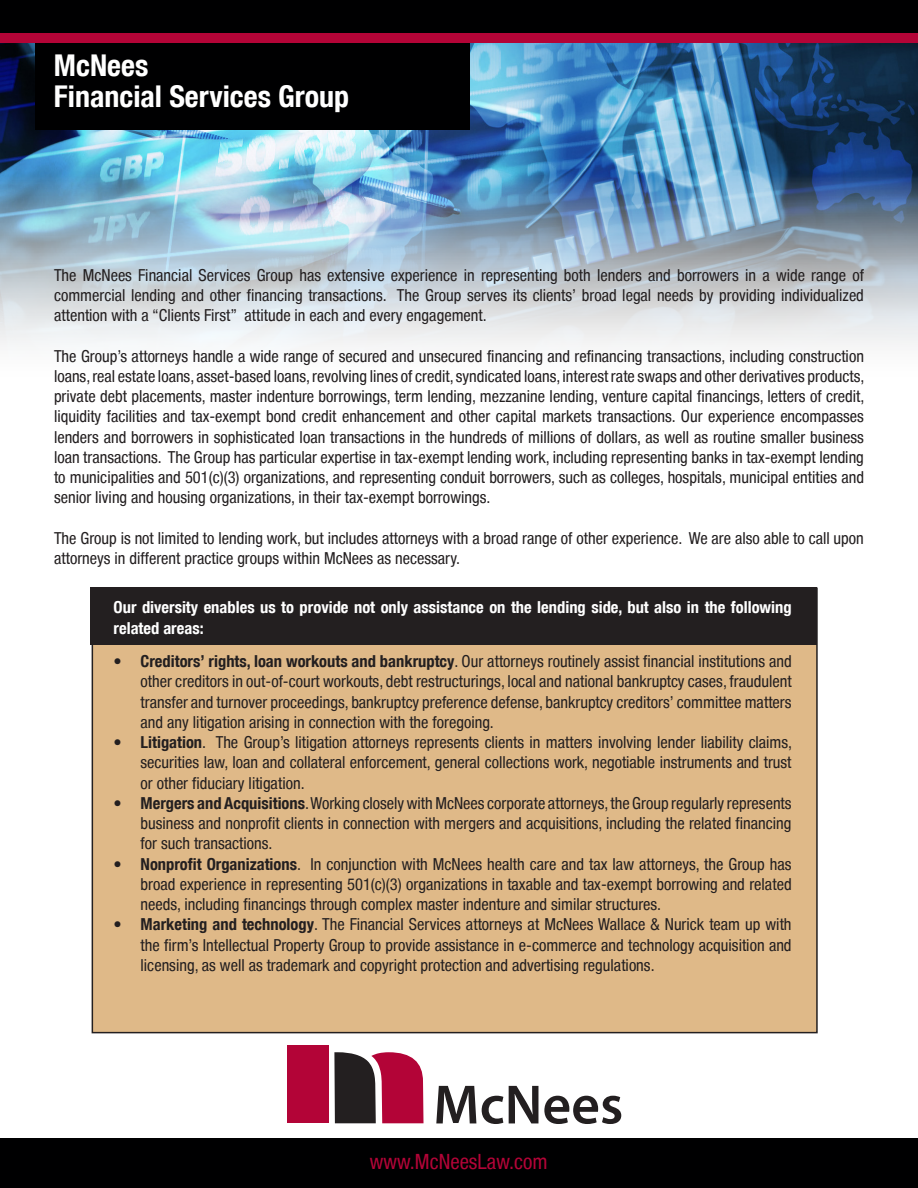
<style>
.page{position:relative;width:918px;height:1188px;background:#fff}
.page>*{position:absolute;margin:0;border:0;box-sizing:border-box;transform-origin:0 0}
.t1{font:700 condensed 30px/31.5px "Helvetica Neue Condensed";color:#fff}
.t2{font:condensed 21px "Helvetica Neue Condensed";color:#b30437}
.t3{font:condensed 16.5px/20.2px "Helvetica Neue Condensed";color:#231f20;text-align:justify}
.t4{font:700 condensed 16.5px/20.2px "Helvetica Neue Condensed";color:#fff}
.s1{font-weight:700}
</style>
<div class="page">
<div style="left:92px;top:588px;width:725px;height:445px;background:#dfb988"></div>
<img style="left:0;top:42px;width:918px;height:303px">
<div style="left:0;top:0;width:918px;height:38px;background:#000001"></div>
<div style="left:0;top:1138px;width:918px;height:50px;background:#000001"></div>
<div style="left:36px;top:42px;width:434px;height:88px;background:#000001"></div>
<div style="left:0;top:33px;width:918px;height:9px;background:#b30437"></div>
<svg style="left:436px;top:1086px;width:40px;height:37px"></svg>
<svg style="left:482px;top:1096px;width:21px;height:28px"></svg>
<svg style="left:509px;top:1086px;width:29px;height:37px"></svg>
<svg style="left:544px;top:1096px;width:77px;height:28px"></svg>
<div style="left:287px;top:1045px;width:41px;height:78px;background:#b30437"></div>
<svg style="left:334px;top:1052px;width:90px;height:71px"></svg>
<div style="left:91px;top:588px;width:726px;height:57px;background:#231f20"></div>
<p class="t1" style="left:54px;top:49px;width:297px">McNees<br>Financial Services Group</p>
<p class="t3" style="left:54px;top:265px;width:811px">The McNees Financial Services Group has extensive experience in representing both lenders and borrowers in a wide range of commercial lending and other financing transactions. The Group serves its clients’ broad legal needs by providing individualized attention with a “Clients First” attitude in each and every engagement.</p>
<p class="t3" style="left:54px;top:346px;width:812px">The Group’s attorneys handle a wide range of secured and unsecured financing and refinancing transactions, including construction loans, real estate loans, asset-based loans, revolving lines of credit, syndicated loans, interest rate swaps and other derivatives products, private debt placements, master indenture borrowings, term lending, mezzanine lending, venture capital financings, letters of credit, liquidity facilities and tax-exempt bond credit enhancement and other capital markets transactions. Our experience encompasses lenders and borrowers in sophisticated loan transactions in the hundreds of millions of dollars, as well as routine smaller business loan transactions. The Group has particular expertise in tax-exempt lending work, including representing banks in tax-exempt lending to municipalities and 501(c)(3) organizations, and representing conduit borrowers, such as colleges, hospitals, municipal entities and senior living and housing organizations, in their tax-exempt borrowings.</p>
<p class="t3" style="left:54px;top:528px;width:811px">The Group is not limited to lending work, but includes attorneys with a broad range of other experience. We are also able to call upon attorneys in different practice groups within McNees as necessary.</p>
<p class="t4" style="left:114px;top:597px;width:680px">Our diversity enables us to provide not only assistance on the lending side, but also in the following related areas:</p>
<p class="t3" style="left:141px;top:651px;width:653px;text-indent:-27px"><span class="s1">• Creditors’ rights, loan workouts and bankruptcy</span>. Our attorneys routinely assist financial institutions and other creditors in out-of-court workouts, debt restructurings, local and national bankruptcy cases, fraudulent transfer and turnover proceedings, bankruptcy preference defense, bankruptcy creditors’ committee matters and any litigation arising in connection with the foregoing.</p>
<p class="t3" style="left:141px;top:732px;width:653px;text-indent:-27px"><span class="s1">• Litigation</span>. The Group’s litigation attorneys represents clients in matters involving lender liability claims, securities law, loan and collateral enforcement, general collections work, negotiable instruments and trust or other fiduciary litigation.</p>
<p class="t3" style="left:141px;top:793px;width:653px;text-indent:-27px"><span class="s1">• Mergers and Acquisitions</span>. Working closely with McNees corporate attorneys, the Group regularly represents business and nonprofit clients in connection with mergers and acquisitions, including the related financing for such transactions.</p>
<p class="t3" style="left:141px;top:854px;width:653px;text-indent:-27px"><span class="s1">• Nonprofit Organizations</span>. In conjunction with McNees health care and tax law attorneys, the Group has broad experience in representing 501(c)(3) organizations in taxable and tax-exempt borrowing and related needs, including financings through complex master indenture and similar structures.</p>
<p class="t3" style="left:141px;top:914px;width:653px;text-indent:-27px"><span class="s1">• Marketing and technology</span>. The Financial Services attorneys at McNees Wallace &amp; Nurick team up with the firm’s Intellectual Property Group to provide assistance in e-commerce and technology acquisition and licensing, as well as trademark and copyright protection and advertising regulations.</p>
<p class="t2" style="left:370px;top:1149px;width:179px">www.McNeesLaw.com</p>
</div>
